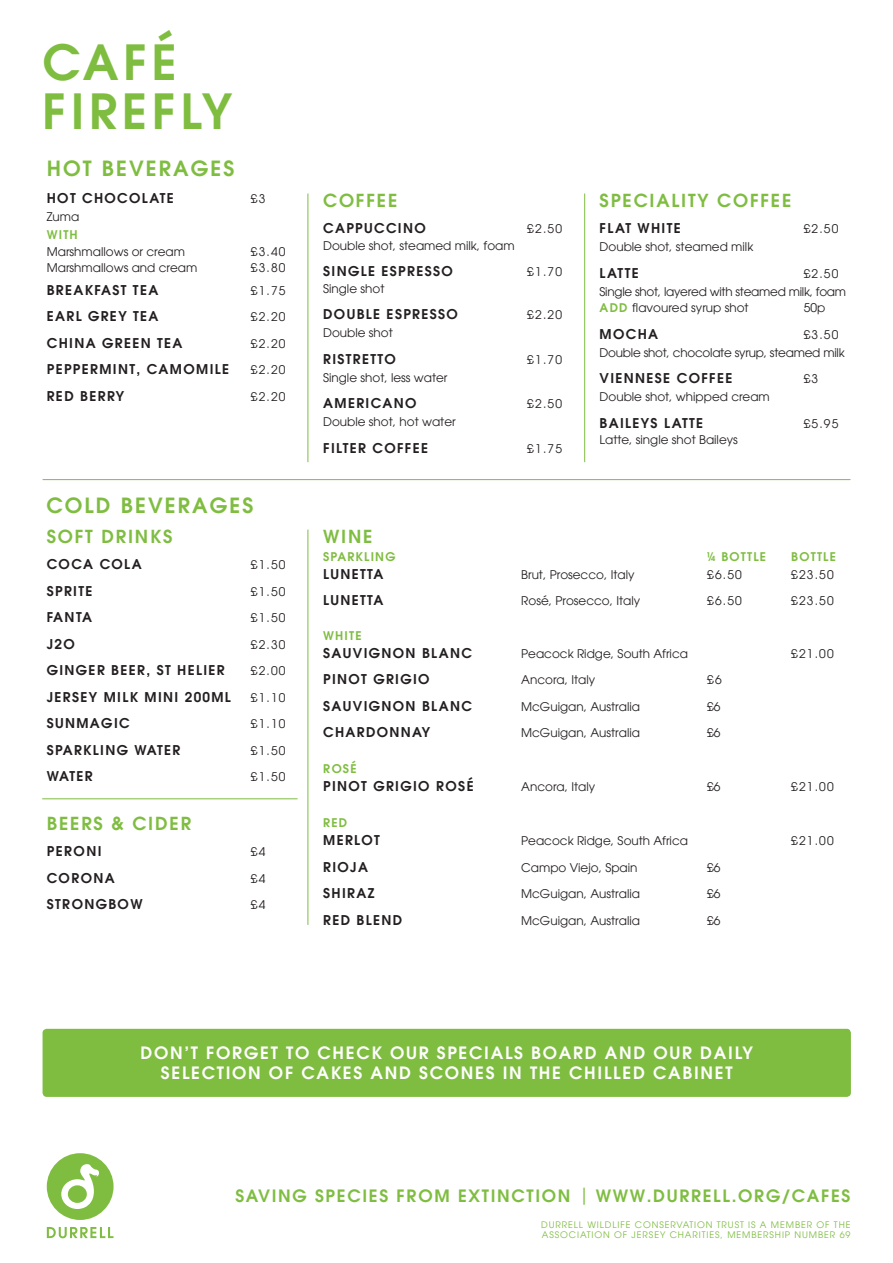
<style>
.page{position:relative;width:893px;height:1263px;background:#fff}
.page>*{position:absolute;margin:0;border:0;box-sizing:border-box;transform-origin:0 0}
.t1{font:48.45px/48.4px "Avant Garde Gothic ITCW01 Dm";letter-spacing:.1em;color:#7fbd41}
.t2{font:21px "Avant Garde Gothic ITCW01 Dm";letter-spacing:.1em;color:#7fbd41}
.t3{font:18px "Avant Garde Gothic ITCW01 Dm";letter-spacing:.1em;color:#7fbd41}
.t4{font:17.1px/20.2px "Avant Garde Gothic ITCW01 Dm";letter-spacing:.1em;color:#fefdfd;text-align:center}
.t5{font:17.1px "Avant Garde Gothic ITCW01 Dm";letter-spacing:.1em;color:#7fbd41}
.t6{font:13.5px "Avant Garde Gothic ITCW01 Dm";letter-spacing:.1em;color:#231f20}
.t7{font:12px/16.5px "Avant Garde Gothic ITCW01 Bk";color:#231f20}
.t8{font:12px/18px "Avant Garde Gothic ITCW01 Bk";letter-spacing:-.02em;color:#231f20}
.t9{font:12px "Avant Garde Gothic ITCW01 Dm";letter-spacing:.1em;color:#7fbd41}
.t10{font:9px/10.8px "Avant Garde Gothic ITCW01 Bk";letter-spacing:.1em;color:#7fbd41}
.s1{font-family:"Avant Garde Gothic ITCW01 Dm";color:#7fbd41}
.s2{font-family:"Avant Garde Gothic ITCW01 Bk"}
</style>
<div class="page">
<div style="left:43px;top:1029px;width:808px;height:68px;background:#7fbd41;border-radius:4px"></div>
<hr style="left:43px;top:479px;width:807px;height:1px;background:#7fbd41">
<hr style="left:43px;top:798px;width:254px;height:1px;background:#7fbd41">
<hr style="left:308px;top:530px;width:1px;height:394px;background:#7fbd41">
<svg style="left:47px;top:1153px;width:67px;height:67px"></svg>
<svg style="left:47px;top:1227px;width:66px;height:11px"></svg>
<hr style="left:584px;top:194px;width:1px;height:268px;background:#7fbd41">
<hr style="left:308px;top:194px;width:1px;height:268px;background:#7fbd41">
<p class="t1" style="left:43px;top:37px;width:191px">CAFÉ<br>FIREFLY</p>
<p class="t2" style="left:47px;top:155px;width:189px">HOT BEVERAGES</p>
<p class="t6" style="left:47px;top:190px;width:129px">HOT CHOCOLATE</p>
<p class="t7" style="left:251px;top:191px;width:16px">£3</p>
<p class="t7" style="left:47px;top:209px;width:34px">Zuma</p>
<p class="t7" style="left:47px;top:227px;width:140px"><span class="s1">WITH<br></span>Marshmallows or cream</p>
<p class="t7" style="left:251px;top:243px;width:36px">£3.40</p>
<p class="t7" style="left:47px;top:260px;width:152px">Marshmallows and cream</p>
<p class="t7" style="left:251px;top:260px;width:36px">£3.80</p>
<p class="t6" style="left:47px;top:281px;width:113px">BREAKFAST TEA</p>
<p class="t7" style="left:251px;top:282px;width:36px">£1.75</p>
<p class="t6" style="left:47px;top:307px;width:113px">EARL GREY TEA</p>
<p class="t7" style="left:251px;top:309px;width:36px">£2.20</p>
<p class="t6" style="left:47px;top:334px;width:137px">CHINA GREEN TEA</p>
<p class="t7" style="left:251px;top:335px;width:36px">£2.20</p>
<p class="t6" style="left:47px;top:360px;width:184px">PEPPERMINT, CAMOMILE</p>
<p class="t7" style="left:251px;top:362px;width:36px">£2.20</p>
<p class="t6" style="left:47px;top:387px;width:79px">RED BERRY</p>
<p class="t7" style="left:251px;top:388px;width:36px">£2.20</p>
<p class="t2" style="left:46px;top:491px;width:209px">COLD BEVERAGES</p>
<p class="t3" style="left:47px;top:524px;width:127px">SOFT DRINKS</p>
<p class="t6" style="left:47px;top:556px;width:97px">COCA COLA</p>
<p class="t7" style="left:251px;top:557px;width:36px">£1.50</p>
<p class="t6" style="left:47px;top:582px;width:47px">SPRITE</p>
<p class="t7" style="left:251px;top:583px;width:36px">£1.50</p>
<p class="t6" style="left:47px;top:609px;width:47px">FANTA</p>
<p class="t7" style="left:251px;top:610px;width:36px">£1.50</p>
<p class="t6" style="left:47px;top:635px;width:30px">J2O</p>
<p class="t7" style="left:251px;top:636px;width:36px">£2.30</p>
<p class="t6" style="left:47px;top:662px;width:179px">GINGER BEER, ST HELIER</p>
<p class="t7" style="left:251px;top:663px;width:36px">£2.00</p>
<p class="t6" style="left:47px;top:688px;width:186px">JERSEY MILK MINI 200ML</p>
<p class="t7" style="left:251px;top:689px;width:36px">£1.10</p>
<p class="t6" style="left:47px;top:715px;width:84px">SUNMAGIC</p>
<p class="t7" style="left:251px;top:716px;width:36px">£1.10</p>
<p class="t6" style="left:47px;top:741px;width:135px">SPARKLING WATER</p>
<p class="t7" style="left:251px;top:742px;width:36px">£1.50</p>
<p class="t6" style="left:47px;top:768px;width:47px">WATER</p>
<p class="t7" style="left:251px;top:769px;width:36px">£1.50</p>
<p class="t3" style="left:47px;top:811px;width:146px">BEERS &amp; CIDER</p>
<p class="t6" style="left:47px;top:842px;width:56px">PERONI</p>
<p class="t7" style="left:251px;top:843px;width:16px">£4</p>
<p class="t6" style="left:47px;top:869px;width:70px">CORONA</p>
<p class="t7" style="left:251px;top:870px;width:16px">£4</p>
<p class="t6" style="left:47px;top:895px;width:97px">STRONGBOW</p>
<p class="t7" style="left:251px;top:896px;width:16px">£4</p>
<p class="t3" style="left:323px;top:188px;width:76px">COFFEE</p>
<p class="t6" style="left:323px;top:219px;width:104px">CAPPUCCINO</p>
<p class="t7" style="left:527px;top:221px;width:36px">£2.50</p>
<p class="t7" style="left:323px;top:237px;width:193px">Double shot, steamed milk, foam</p>
<p class="t6" style="left:323px;top:262px;width:131px">SINGLE ESPRESSO</p>
<p class="t7" style="left:527px;top:264px;width:36px">£1.70</p>
<p class="t7" style="left:323px;top:280px;width:63px">Single shot</p>
<p class="t6" style="left:323px;top:305px;width:136px">DOUBLE ESPRESSO</p>
<p class="t7" style="left:527px;top:307px;width:36px">£2.20</p>
<p class="t7" style="left:323px;top:325px;width:71px">Double shot</p>
<p class="t6" style="left:323px;top:350px;width:74px">RISTRETTO</p>
<p class="t7" style="left:527px;top:351px;width:36px">£1.70</p>
<p class="t7" style="left:323px;top:369px;width:126px">Single shot, less water</p>
<p class="t6" style="left:323px;top:394px;width:95px">AMERICANO</p>
<p class="t7" style="left:527px;top:396px;width:36px">£2.50</p>
<p class="t7" style="left:323px;top:414px;width:134px">Double shot, hot water</p>
<p class="t6" style="left:323px;top:439px;width:106px">FILTER COFFEE</p>
<p class="t7" style="left:527px;top:440px;width:36px">£1.75</p>
<p class="t3" style="left:600px;top:188px;width:193px">SPECIALITY COFFEE</p>
<p class="t6" style="left:600px;top:219px;width:83px">FLAT WHITE</p>
<p class="t7" style="left:804px;top:221px;width:36px">£2.50</p>
<p class="t7" style="left:600px;top:239px;width:155px">Double shot, steamed milk</p>
<p class="t6" style="left:600px;top:264px;width:41px">LATTE</p>
<p class="t8" style="left:600px;top:264px;width:248px;text-indent:204px">£2.50<br>Single shot, layered with steamed milk, foam</p>
<p class="t7" style="left:600px;top:300px;width:151px"><span class="s1">ADD</span> flavoured syrup shot</p>
<p class="t7" style="left:804px;top:300px;width:23px">50p</p>
<p class="t6" style="left:600px;top:325px;width:60px">MOCHA</p>
<p class="t8" style="left:600px;top:325px;width:247px;text-indent:204px">£3.50<br>Double shot, chocolate syrup, steamed milk</p>
<p class="t6" style="left:600px;top:369px;width:134px">VIENNESE COFFEE</p>
<p class="t7" style="left:804px;top:371px;width:16px">£3</p>
<p class="t7" style="left:600px;top:389px;width:172px">Double shot, whipped cream</p>
<p class="t6" style="left:600px;top:414px;width:105px">BAILEYS LATTE</p>
<p class="t7" style="left:804px;top:415px;width:36px">£5.95</p>
<p class="t7" style="left:600px;top:432px;width:140px">Latte, single shot Baileys</p>
<p class="t3" style="left:323px;top:524px;width:51px">WINE</p>
<p class="t9" style="left:323px;top:549px;width:74px">SPARKLING</p>
<p class="t9" style="left:707px;top:549px;width:60px">¼ BOTTLE</p>
<p class="t9" style="left:791px;top:549px;width:46px">BOTTLE</p>
<p class="t6" style="left:323px;top:565px;width:62px">LUNETTA</p>
<p class="t7" style="left:521px;top:566px;width:115px">Brut, Prosecco, Italy</p>
<p class="t7" style="left:707px;top:566px;width:36px">£6.50</p>
<p class="t7" style="left:791px;top:566px;width:44px">£23.50</p>
<p class="t6" style="left:323px;top:592px;width:62px">LUNETTA</p>
<p class="t7" style="left:521px;top:593px;width:121px">Rosé, Prosecco, Italy</p>
<p class="t7" style="left:707px;top:593px;width:36px">£6.50</p>
<p class="t7" style="left:791px;top:593px;width:44px">£23.50</p>
<p class="t9" style="left:323px;top:628px;width:40px">WHITE</p>
<p class="t6" style="left:323px;top:644px;width:150px">SAUVIGNON BLANC</p>
<p class="t7" style="left:521px;top:645px;width:168px">Peacock Ridge, South Africa</p>
<p class="t7" style="left:791px;top:645px;width:44px">£21.00</p>
<p class="t6" style="left:323px;top:671px;width:108px">PINOT GRIGIO</p>
<p class="t7" style="left:521px;top:672px;width:76px">Ancora, Italy</p>
<p class="t7" style="left:707px;top:672px;width:16px">£6</p>
<p class="t6" style="left:323px;top:697px;width:150px">SAUVIGNON BLANC</p>
<p class="t7" style="left:521px;top:698px;width:120px">McGuigan, Australia</p>
<p class="t7" style="left:707px;top:698px;width:15px">£6</p>
<p class="t6" style="left:323px;top:724px;width:108px">CHARDONNAY</p>
<p class="t7" style="left:521px;top:725px;width:120px">McGuigan, Australia</p>
<p class="t7" style="left:707px;top:725px;width:15px">£6</p>
<p class="t9" style="left:323px;top:761px;width:35px">ROSÉ</p>
<p class="t6" style="left:323px;top:778px;width:152px">PINOT GRIGIO ROSÉ</p>
<p class="t7" style="left:521px;top:779px;width:76px">Ancora, Italy</p>
<p class="t7" style="left:707px;top:779px;width:15px">£6</p>
<p class="t7" style="left:791px;top:779px;width:44px">£21.00</p>
<p class="t9" style="left:323px;top:815px;width:25px">RED</p>
<p class="t6" style="left:323px;top:832px;width:58px">MERLOT</p>
<p class="t7" style="left:521px;top:833px;width:168px">Peacock Ridge, South Africa</p>
<p class="t7" style="left:791px;top:833px;width:44px">£21.00</p>
<p class="t6" style="left:323px;top:858px;width:46px">RIOJA</p>
<p class="t7" style="left:521px;top:859px;width:118px">Campo Viejo, Spain</p>
<p class="t7" style="left:707px;top:859px;width:15px">£6</p>
<p class="t6" style="left:323px;top:885px;width:53px">SHIRAZ</p>
<p class="t7" style="left:521px;top:886px;width:120px">McGuigan, Australia</p>
<p class="t7" style="left:707px;top:886px;width:15px">£6</p>
<p class="t6" style="left:323px;top:911px;width:81px">RED BLEND</p>
<p class="t7" style="left:521px;top:912px;width:120px">McGuigan, Australia</p>
<p class="t7" style="left:707px;top:912px;width:15px">£6</p>
<p class="t4" style="left:140px;top:1042px;width:614px">DON’T FORGET TO CHECK OUR SPECIALS BOARD AND OUR DAILY<br>SELECTION OF CAKES AND SCONES IN THE CHILLED CABINET</p>
<p class="t5" style="left:235px;top:1184px;width:617px">SAVING SPECIES FROM EXTINCTION <span class="s2">|</span> WWW.DURRELL.ORG/CAFES</p>
<p class="t10" style="left:541px;top:1219px;width:311px">DURRELL WILDLIFE CONSERVATION TRUST IS A MEMBER OF THE<br>ASSOCIATION OF JERSEY CHARITIES, MEMBERSHIP NUMBER 69</p>
</div>
